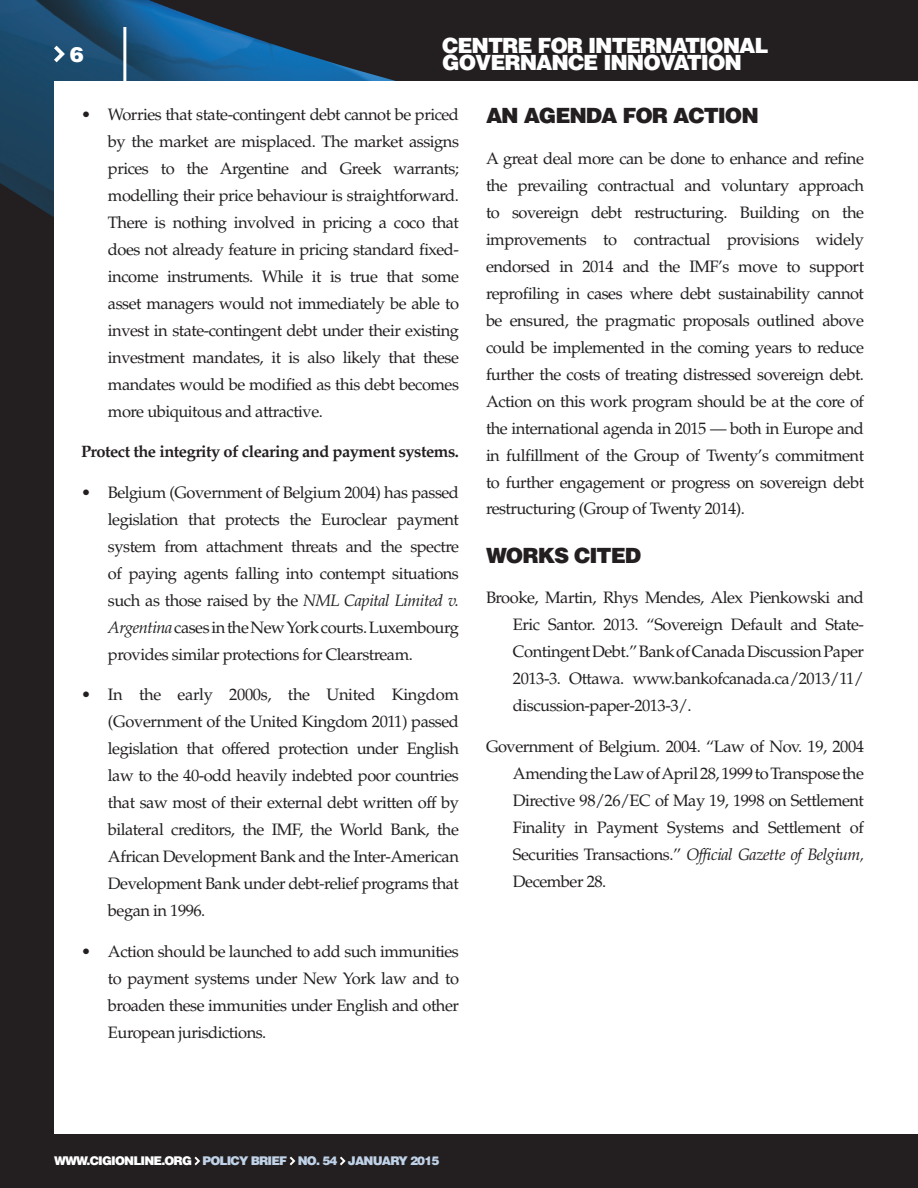
<style>
.page{position:relative;width:918px;height:1188px;background:#fff}
.page>*{position:absolute;margin:0;border:0;box-sizing:border-box;transform-origin:0 0}
.t1{font:900 21px/16.5px "Helvetica LT Std";letter-spacing:-.05em;color:#fff}
.t2{font:900 21px "Helvetica LT Std";letter-spacing:-.05em;color:#231f20}
.t3{font:16.5px/27px "Palatino LT Std";letter-spacing:-.03em;color:#231f20;text-align:justify}
.t4{font:700 16.5px "Palatino LT Std";letter-spacing:-.03em;color:#231f20}
.t5{font:900 12px "Helvetica LT Std";letter-spacing:-.07em;color:#c0d2e8}
.s1{font-style:italic}
.s2{color:#fff}
</style>
<div class="page">
<div style="left:0;top:385px;width:918px;height:803px;background:#231f20"></div>
<img style="left:0;top:0;width:918px;height:385px">
<div style="left:54px;top:81px;width:864px;height:1053px;background:#fff"></div>
<svg style="left:54px;top:46px;width:11px;height:16px"></svg>
<svg style="left:194px;top:1157px;width:6px;height:8px"></svg>
<svg style="left:290px;top:1157px;width:5px;height:8px"></svg>
<svg style="left:340px;top:1157px;width:6px;height:8px"></svg>
<hr style="left:123px;top:27px;width:3px;height:54px;background:#fff">
<p class="t1" style="left:70px;top:46px;width:16px">6</p>
<p class="t1" style="left:442px;top:37px;width:328px">CENTRE FOR INTERNATIONAL<br>GOVERNANCE INNOVATION</p>
<p class="t3" style="left:108px;top:101px;width:353px;text-indent:-27px">• Worries that state-contingent debt cannot be priced by the market are misplaced. The market assigns prices to the Argentine and Greek warrants; modelling their price behaviour is straightforward.<br>There is nothing involved in pricing a coco that does not already feature in pricing standard fixed&shy;income instruments. While it is true that some asset managers would not immediately be able to invest in state-contingent debt under their existing investment mandates, it is also likely that these mandates would be modified as this debt becomes more ubiquitous and attractive.</p>
<p class="t4" style="left:81px;top:442px;width:379px">Protect the integrity of clearing and payment systems.</p>
<p class="t3" style="left:108px;top:479px;width:353px;text-indent:-27px">• Belgium (Government of Belgium 2004) has passed legislation that protects the Euroclear payment system from attachment threats and the spectre of paying agents falling into contempt situations such as those raised by the <span class="s1">NML Capital Limited v.<br>Argentina</span> cases in the New York courts. Luxembourg provides similar protections for Clearstream.</p>
<p class="t3" style="left:108px;top:682px;width:353px;text-indent:-27px">• In the early 2000s, the United Kingdom (Government of the United Kingdom 2011) passed legislation that offered protection under English law to the 40-odd heavily indebted poor countries that saw most of their external debt written off by bilateral creditors, the IMF, the World Bank, the African Development Bank and the Inter-American Development Bank under debt-relief programs that began in 1996.</p>
<p class="t3" style="left:108px;top:938px;width:353px;text-indent:-27px">• Action should be launched to add such immunities to payment systems under New York law and to broaden these immunities under English and other European jurisdictions.</p>
<p class="t2" style="left:486px;top:102px;width:274px">AN AGENDA FOR ACTION</p>
<p class="t3" style="left:486px;top:145px;width:380px">A great deal more can be done to enhance and refine the prevailing contractual and voluntary approach to sovereign debt restructuring. Building on the improvements to contractual provisions widely endorsed in 2014 and the IMF’s move to support reprofiling in cases where debt sustainability cannot be ensured, the pragmatic proposals outlined above could be implemented in the coming years to reduce further the costs of treating distressed sovereign debt.<br>Action on this work program should be at the core of the international agenda in 2015 — both in Europe and in fulfillment of the Group of Twenty’s commitment to further engagement or progress on sovereign debt restructuring (Group of Twenty 2014).</p>
<p class="t2" style="left:486px;top:541px;width:157px">WORKS CITED</p>
<p class="t3" style="left:513px;top:584px;width:353px;text-indent:-27px">Brooke, Martin, Rhys Mendes, Alex Pienkowski and Eric Santor. 2013. “Sovereign Default and State-Contingent Debt.” Bank of Canada Discussion Paper 2013-3. Ottawa. www.bankofcanada.ca/2013/11/ discussion-paper-2013-3/.</p>
<p class="t3" style="left:513px;top:733px;width:353px;text-indent:-27px">Government of Belgium. 2004. “Law of Nov. 19, 2004<br>Amending the Law of April 28, 1999 to Transpose the Directive 98/26/EC of May 19, 1998 on Settlement Finality in Payment Systems and Settlement of Securities Transactions.” <span class="s1">Official Gazette of Belgium, </span>December 28.</p>
<p class="t5" style="left:54px;top:1153px;width:311px"><span class="s2">WWW.CIGIONLINE.ORG</span> POLICY BRIEF NO. 54 JANUARY</p>
<p class="t5" style="left:410px;top:1153px;width:31px">2015</p>
</div>
